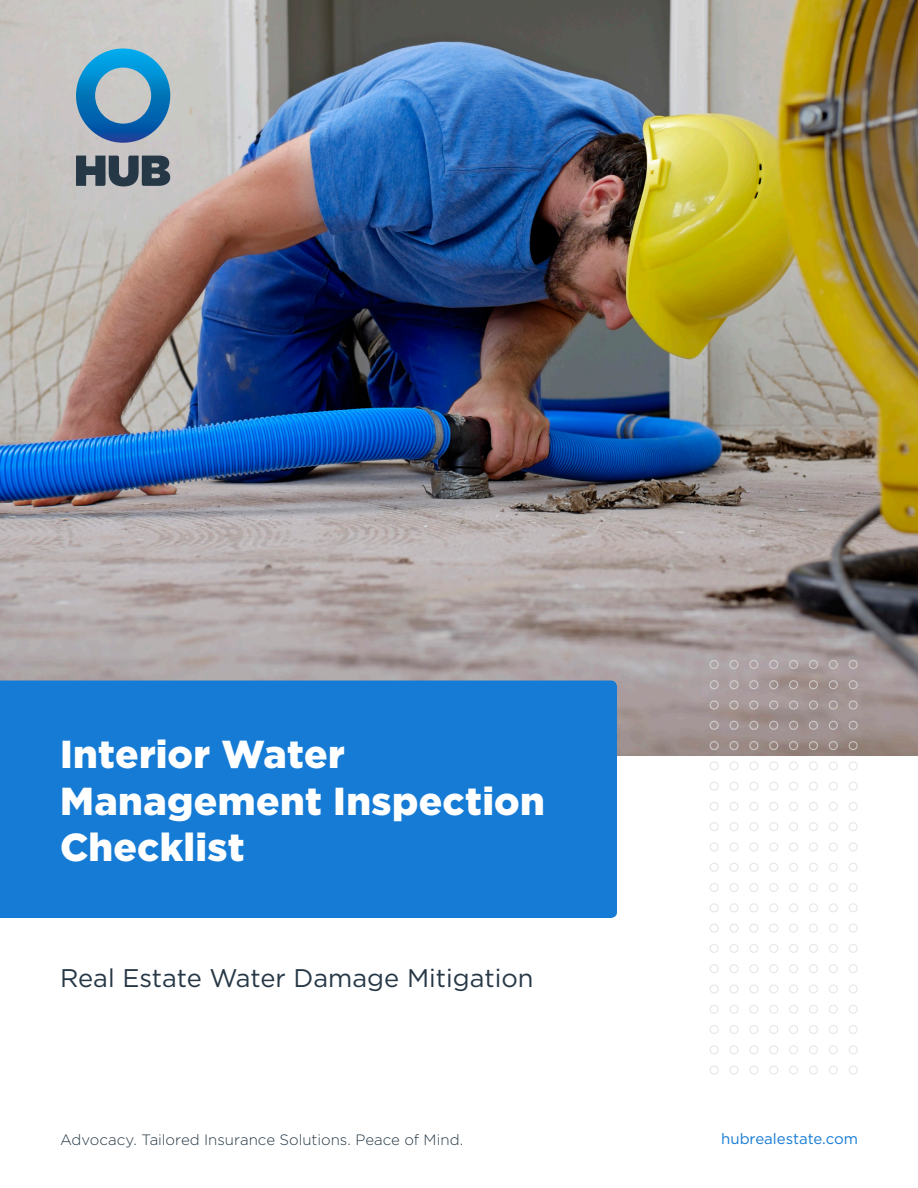
<style>
.page{position:relative;width:918px;height:1188px;background:#fff}
.page>*{position:absolute;margin:0;border:0;box-sizing:border-box;transform-origin:0 0}
.T1{font:900 39px/46.5px "Gotham";letter-spacing:.01em;color:#fff}
.T2{font:25.5px "Gotham";color:#263746}
.Backpage__letsdosome{font:300 15px "Gotham";color:#263845}
.t1{font:15px "Gotham";color:#167bd4}
</style>
<div class="page">
<img style="left:0;top:0;width:918px;height:756px">
<svg style="left:76px;top:156px;width:94px;height:30px"></svg>
<svg style="left:76px;top:48px;width:94px;height:95px"></svg>
<div style="left:0;top:681px;width:617px;height:237px;background:#167bd4"></div>
<svg style="left:710px;top:660px;width:9px;height:9px"></svg>
<svg style="left:729px;top:660px;width:10px;height:9px"></svg>
<svg style="left:749px;top:660px;width:9px;height:9px"></svg>
<svg style="left:769px;top:660px;width:9px;height:9px"></svg>
<svg style="left:789px;top:660px;width:9px;height:9px"></svg>
<svg style="left:809px;top:660px;width:9px;height:9px"></svg>
<svg style="left:829px;top:660px;width:9px;height:9px"></svg>
<svg style="left:849px;top:660px;width:9px;height:9px"></svg>
<svg style="left:710px;top:680px;width:9px;height:9px"></svg>
<svg style="left:729px;top:680px;width:10px;height:9px"></svg>
<svg style="left:749px;top:680px;width:9px;height:9px"></svg>
<svg style="left:769px;top:680px;width:9px;height:9px"></svg>
<svg style="left:789px;top:680px;width:9px;height:9px"></svg>
<svg style="left:809px;top:680px;width:9px;height:9px"></svg>
<svg style="left:829px;top:680px;width:9px;height:9px"></svg>
<svg style="left:849px;top:680px;width:9px;height:9px"></svg>
<svg style="left:710px;top:700px;width:9px;height:10px"></svg>
<svg style="left:729px;top:700px;width:10px;height:10px"></svg>
<svg style="left:749px;top:700px;width:9px;height:10px"></svg>
<svg style="left:769px;top:700px;width:9px;height:10px"></svg>
<svg style="left:789px;top:700px;width:9px;height:10px"></svg>
<svg style="left:809px;top:700px;width:9px;height:10px"></svg>
<svg style="left:829px;top:700px;width:9px;height:10px"></svg>
<svg style="left:849px;top:700px;width:9px;height:10px"></svg>
<svg style="left:710px;top:721px;width:9px;height:9px"></svg>
<svg style="left:729px;top:721px;width:10px;height:9px"></svg>
<svg style="left:749px;top:721px;width:9px;height:9px"></svg>
<svg style="left:769px;top:721px;width:9px;height:9px"></svg>
<svg style="left:789px;top:721px;width:9px;height:9px"></svg>
<svg style="left:809px;top:721px;width:9px;height:9px"></svg>
<svg style="left:829px;top:721px;width:9px;height:9px"></svg>
<svg style="left:849px;top:721px;width:9px;height:9px"></svg>
<svg style="left:710px;top:741px;width:9px;height:9px"></svg>
<svg style="left:729px;top:741px;width:10px;height:9px"></svg>
<svg style="left:749px;top:741px;width:9px;height:9px"></svg>
<svg style="left:769px;top:741px;width:9px;height:9px"></svg>
<svg style="left:789px;top:741px;width:9px;height:9px"></svg>
<svg style="left:809px;top:741px;width:9px;height:9px"></svg>
<svg style="left:829px;top:741px;width:9px;height:9px"></svg>
<svg style="left:849px;top:741px;width:9px;height:9px"></svg>
<svg style="left:710px;top:761px;width:9px;height:9px"></svg>
<svg style="left:729px;top:761px;width:10px;height:9px"></svg>
<svg style="left:749px;top:761px;width:9px;height:9px"></svg>
<svg style="left:769px;top:761px;width:9px;height:9px"></svg>
<svg style="left:789px;top:761px;width:9px;height:9px"></svg>
<svg style="left:809px;top:761px;width:9px;height:9px"></svg>
<svg style="left:829px;top:761px;width:9px;height:9px"></svg>
<svg style="left:849px;top:761px;width:9px;height:9px"></svg>
<svg style="left:710px;top:782px;width:9px;height:9px"></svg>
<svg style="left:729px;top:782px;width:10px;height:9px"></svg>
<svg style="left:749px;top:782px;width:9px;height:9px"></svg>
<svg style="left:769px;top:782px;width:9px;height:9px"></svg>
<svg style="left:789px;top:782px;width:9px;height:9px"></svg>
<svg style="left:809px;top:782px;width:9px;height:9px"></svg>
<svg style="left:829px;top:782px;width:9px;height:9px"></svg>
<svg style="left:849px;top:782px;width:9px;height:9px"></svg>
<svg style="left:710px;top:802px;width:9px;height:9px"></svg>
<svg style="left:729px;top:802px;width:10px;height:9px"></svg>
<svg style="left:749px;top:802px;width:9px;height:9px"></svg>
<svg style="left:769px;top:802px;width:9px;height:9px"></svg>
<svg style="left:789px;top:802px;width:9px;height:9px"></svg>
<svg style="left:809px;top:802px;width:9px;height:9px"></svg>
<svg style="left:829px;top:802px;width:9px;height:9px"></svg>
<svg style="left:849px;top:802px;width:9px;height:9px"></svg>
<svg style="left:710px;top:822px;width:9px;height:9px"></svg>
<svg style="left:729px;top:822px;width:10px;height:9px"></svg>
<svg style="left:749px;top:822px;width:9px;height:9px"></svg>
<svg style="left:769px;top:822px;width:9px;height:9px"></svg>
<svg style="left:789px;top:822px;width:9px;height:9px"></svg>
<svg style="left:809px;top:822px;width:9px;height:9px"></svg>
<svg style="left:829px;top:822px;width:9px;height:9px"></svg>
<svg style="left:849px;top:822px;width:9px;height:9px"></svg>
<svg style="left:710px;top:842px;width:9px;height:10px"></svg>
<svg style="left:729px;top:842px;width:10px;height:10px"></svg>
<svg style="left:749px;top:842px;width:9px;height:10px"></svg>
<svg style="left:769px;top:842px;width:9px;height:10px"></svg>
<svg style="left:789px;top:842px;width:9px;height:10px"></svg>
<svg style="left:809px;top:842px;width:9px;height:10px"></svg>
<svg style="left:829px;top:842px;width:9px;height:10px"></svg>
<svg style="left:849px;top:842px;width:9px;height:10px"></svg>
<svg style="left:710px;top:863px;width:9px;height:9px"></svg>
<svg style="left:729px;top:863px;width:10px;height:9px"></svg>
<svg style="left:749px;top:863px;width:9px;height:9px"></svg>
<svg style="left:769px;top:863px;width:9px;height:9px"></svg>
<svg style="left:789px;top:863px;width:9px;height:9px"></svg>
<svg style="left:809px;top:863px;width:9px;height:9px"></svg>
<svg style="left:829px;top:863px;width:9px;height:9px"></svg>
<svg style="left:849px;top:863px;width:9px;height:9px"></svg>
<svg style="left:710px;top:883px;width:9px;height:9px"></svg>
<svg style="left:729px;top:883px;width:10px;height:9px"></svg>
<svg style="left:749px;top:883px;width:9px;height:9px"></svg>
<svg style="left:769px;top:883px;width:9px;height:9px"></svg>
<svg style="left:789px;top:883px;width:9px;height:9px"></svg>
<svg style="left:809px;top:883px;width:9px;height:9px"></svg>
<svg style="left:829px;top:883px;width:9px;height:9px"></svg>
<svg style="left:849px;top:883px;width:9px;height:9px"></svg>
<svg style="left:710px;top:903px;width:9px;height:9px"></svg>
<svg style="left:729px;top:903px;width:10px;height:9px"></svg>
<svg style="left:749px;top:903px;width:9px;height:9px"></svg>
<svg style="left:769px;top:903px;width:9px;height:9px"></svg>
<svg style="left:789px;top:903px;width:9px;height:9px"></svg>
<svg style="left:809px;top:903px;width:9px;height:9px"></svg>
<svg style="left:829px;top:903px;width:9px;height:9px"></svg>
<svg style="left:849px;top:903px;width:9px;height:9px"></svg>
<svg style="left:710px;top:924px;width:9px;height:9px"></svg>
<svg style="left:729px;top:924px;width:10px;height:9px"></svg>
<svg style="left:749px;top:924px;width:9px;height:9px"></svg>
<svg style="left:769px;top:924px;width:9px;height:9px"></svg>
<svg style="left:789px;top:924px;width:9px;height:9px"></svg>
<svg style="left:809px;top:924px;width:9px;height:9px"></svg>
<svg style="left:829px;top:924px;width:9px;height:9px"></svg>
<svg style="left:849px;top:924px;width:9px;height:9px"></svg>
<svg style="left:710px;top:944px;width:9px;height:9px"></svg>
<svg style="left:729px;top:944px;width:10px;height:9px"></svg>
<svg style="left:749px;top:944px;width:9px;height:9px"></svg>
<svg style="left:769px;top:944px;width:9px;height:9px"></svg>
<svg style="left:789px;top:944px;width:9px;height:9px"></svg>
<svg style="left:809px;top:944px;width:9px;height:9px"></svg>
<svg style="left:829px;top:944px;width:9px;height:9px"></svg>
<svg style="left:849px;top:944px;width:9px;height:9px"></svg>
<svg style="left:710px;top:964px;width:9px;height:9px"></svg>
<svg style="left:729px;top:964px;width:10px;height:9px"></svg>
<svg style="left:749px;top:964px;width:9px;height:9px"></svg>
<svg style="left:769px;top:964px;width:9px;height:9px"></svg>
<svg style="left:789px;top:964px;width:9px;height:9px"></svg>
<svg style="left:809px;top:964px;width:9px;height:9px"></svg>
<svg style="left:829px;top:964px;width:9px;height:9px"></svg>
<svg style="left:849px;top:964px;width:9px;height:9px"></svg>
<svg style="left:710px;top:984px;width:9px;height:10px"></svg>
<svg style="left:729px;top:984px;width:10px;height:10px"></svg>
<svg style="left:749px;top:984px;width:9px;height:10px"></svg>
<svg style="left:769px;top:984px;width:9px;height:10px"></svg>
<svg style="left:789px;top:984px;width:9px;height:9px"></svg>
<svg style="left:809px;top:984px;width:9px;height:9px"></svg>
<svg style="left:829px;top:984px;width:9px;height:9px"></svg>
<svg style="left:849px;top:984px;width:9px;height:9px"></svg>
<svg style="left:710px;top:1005px;width:9px;height:9px"></svg>
<svg style="left:729px;top:1005px;width:10px;height:9px"></svg>
<svg style="left:749px;top:1005px;width:9px;height:9px"></svg>
<svg style="left:769px;top:1005px;width:9px;height:9px"></svg>
<svg style="left:789px;top:1005px;width:9px;height:9px"></svg>
<svg style="left:809px;top:1005px;width:9px;height:9px"></svg>
<svg style="left:829px;top:1005px;width:9px;height:9px"></svg>
<svg style="left:849px;top:1005px;width:9px;height:9px"></svg>
<svg style="left:710px;top:1025px;width:9px;height:9px"></svg>
<svg style="left:729px;top:1025px;width:10px;height:9px"></svg>
<svg style="left:749px;top:1025px;width:9px;height:9px"></svg>
<svg style="left:769px;top:1025px;width:9px;height:9px"></svg>
<svg style="left:789px;top:1025px;width:9px;height:9px"></svg>
<svg style="left:809px;top:1025px;width:9px;height:9px"></svg>
<svg style="left:829px;top:1025px;width:9px;height:9px"></svg>
<svg style="left:849px;top:1025px;width:9px;height:9px"></svg>
<svg style="left:710px;top:1045px;width:9px;height:9px"></svg>
<svg style="left:729px;top:1045px;width:10px;height:9px"></svg>
<svg style="left:749px;top:1045px;width:9px;height:9px"></svg>
<svg style="left:769px;top:1045px;width:9px;height:9px"></svg>
<svg style="left:789px;top:1045px;width:9px;height:9px"></svg>
<svg style="left:809px;top:1045px;width:9px;height:9px"></svg>
<svg style="left:829px;top:1045px;width:9px;height:9px"></svg>
<svg style="left:849px;top:1045px;width:9px;height:9px"></svg>
<svg style="left:710px;top:1066px;width:9px;height:9px"></svg>
<svg style="left:729px;top:1066px;width:10px;height:9px"></svg>
<svg style="left:749px;top:1066px;width:9px;height:9px"></svg>
<svg style="left:769px;top:1066px;width:9px;height:9px"></svg>
<svg style="left:789px;top:1066px;width:9px;height:9px"></svg>
<svg style="left:809px;top:1066px;width:9px;height:9px"></svg>
<svg style="left:829px;top:1066px;width:9px;height:9px"></svg>
<svg style="left:849px;top:1066px;width:9px;height:9px"></svg>
<p class="T1" style="left:60px;top:731px;width:486px">Interior Water<br>Management Inspection<br>Checklist</p>
<p class="T2" style="left:60px;top:961px;width:475px">Real Estate Water Damage Mitigation</p>
<p class="Backpage__letsdosome" style="left:60px;top:1131px;width:405px">Advocacy. Tailored Insurance Solutions. Peace of Mind.</p>
<p class="t1" style="left:721px;top:1129px;width:138px">hubrealestate.com</p>
</div>
